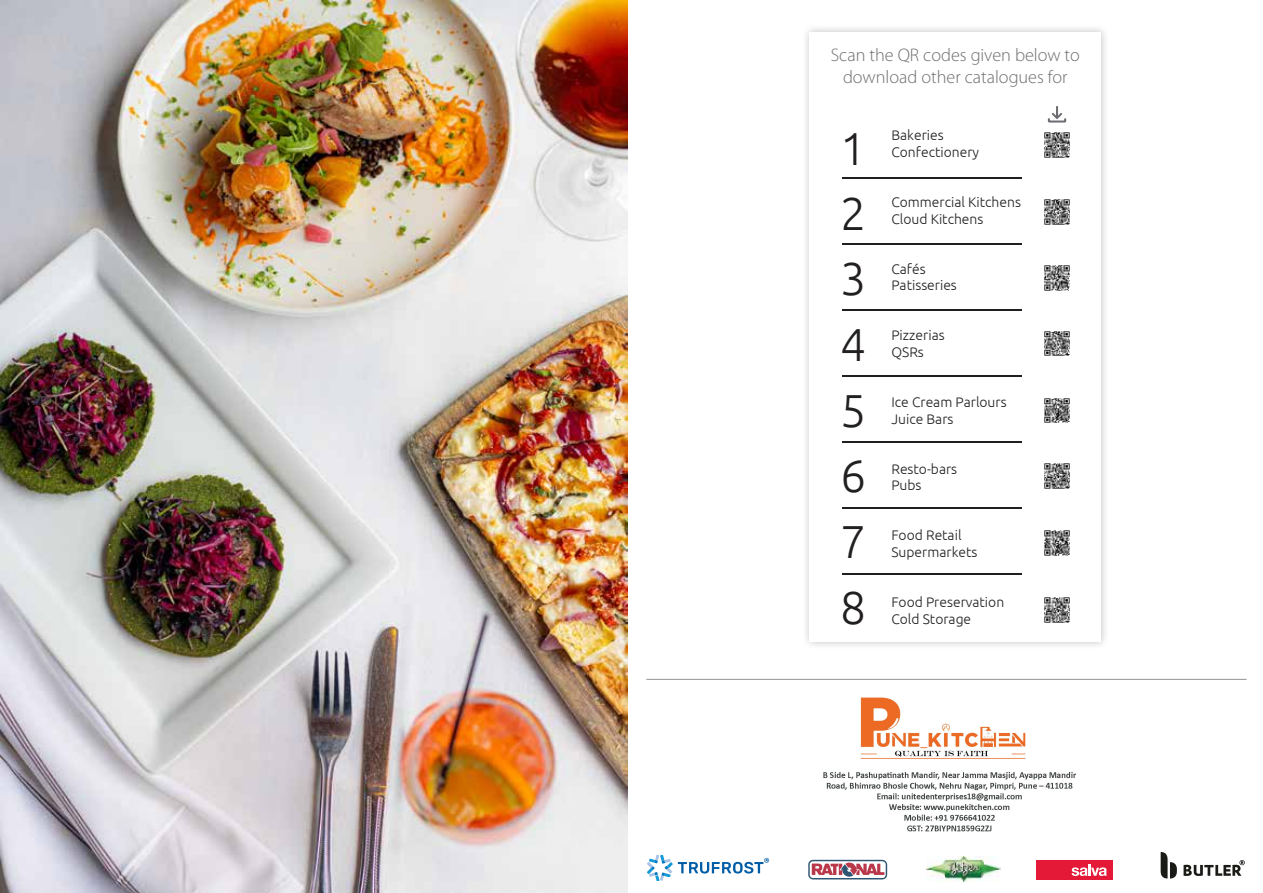
<style>
.page{position:relative;width:1263px;height:893px;background:#fff}
.page>*{position:absolute;margin:0;border:0;box-sizing:border-box;transform-origin:0 0}
.t1{font:300 46.35px/65.7px "Ubuntu";color:#221f20;text-align:justify}
.t2{font:300 18.3px/21.9px "Myriad Pro";color:#6d6e71;text-align:center}
.t3{font:300 13.95px/16.6px "Ubuntu";color:#221f20}
</style>
<div class="page">
<img style="left:0;top:0;width:627px;height:893px">
<div style="left:801px;top:23px;width:308px;height:627px;background:#000;opacity:.25"></div>
<div style="left:810px;top:32px;width:291px;height:610px;background:#fff"></div>
<hr style="left:646px;top:679px;width:600px;height:1px;background:#939598">
<svg style="left:647px;top:855px;width:25px;height:26px"></svg>
<svg style="left:678px;top:858px;width:91px;height:15px"></svg>
<svg style="left:1161px;top:852px;width:16px;height:26px"></svg>
<svg style="left:1183px;top:860px;width:62px;height:16px"></svg>
<div style="left:1036px;top:860px;width:77px;height:19px;background:#e31937"></div>
<svg style="left:1072px;top:865px;width:35px;height:11px"></svg>
<img style="left:927px;top:856px;width:72px;height:26px">
<svg style="left:808px;top:860px;width:80px;height:20px"></svg>
<hr style="left:842px;top:178px;width:180px;height:1px;background:#221f20">
<hr style="left:842px;top:244px;width:180px;height:1px;background:#221f20">
<hr style="left:842px;top:310px;width:180px;height:1px;background:#221f20">
<hr style="left:842px;top:375px;width:180px;height:2px;background:#221f20">
<hr style="left:842px;top:441px;width:180px;height:2px;background:#221f20">
<hr style="left:842px;top:507px;width:180px;height:1px;background:#221f20">
<hr style="left:842px;top:573px;width:180px;height:1px;background:#221f20">
<svg style="left:1048px;top:106px;width:18px;height:17px"></svg>
<img style="left:1044px;top:133px;width:25px;height:24px">
<img style="left:1044px;top:199px;width:25px;height:25px">
<img style="left:1044px;top:265px;width:25px;height:25px">
<img style="left:1044px;top:331px;width:25px;height:25px">
<img style="left:1044px;top:398px;width:25px;height:25px">
<img style="left:1044px;top:464px;width:25px;height:25px">
<img style="left:1044px;top:530px;width:25px;height:25px">
<img style="left:1044px;top:597px;width:25px;height:25px">
<img style="left:823px;top:697px;width:254px;height:135px">
<h2 class="t2" style="left:831px;top:44px;width:251px">Scan the QR codes given below to download other catalogues for</h2>
<h1 class="t1" style="left:840px;top:115px;width:28px">1</h1>
<h1 class="t1" style="left:840px;top:179px;width:28px">2</h1>
<h1 class="t1" style="left:840px;top:245px;width:28px">3<br>4<br>5<br>6<br>7<br>8</h1>
<p class="t3" style="left:891px;top:127px;width:89px">Bakeries<br>Confectionery</p>
<p class="t3" style="left:891px;top:193px;width:131px">Commercial Kitchens<br>Cloud Kitchens</p>
<p class="t3" style="left:891px;top:260px;width:67px">Cafés<br>Patisseries</p>
<p class="t3" style="left:891px;top:327px;width:55px">Pizzerias<br>QSRs</p>
<p class="t3" style="left:891px;top:393px;width:117px">Ice Cream Parlours<br>Juice Bars</p>
<p class="t3" style="left:891px;top:460px;width:67px">Resto-bars<br>Pubs</p>
<p class="t3" style="left:891px;top:527px;width:88px">Food Retail<br>Supermarkets</p>
<p class="t3" style="left:891px;top:593px;width:114px">Food Preservation<br>Cold Storage</p>
</div>
